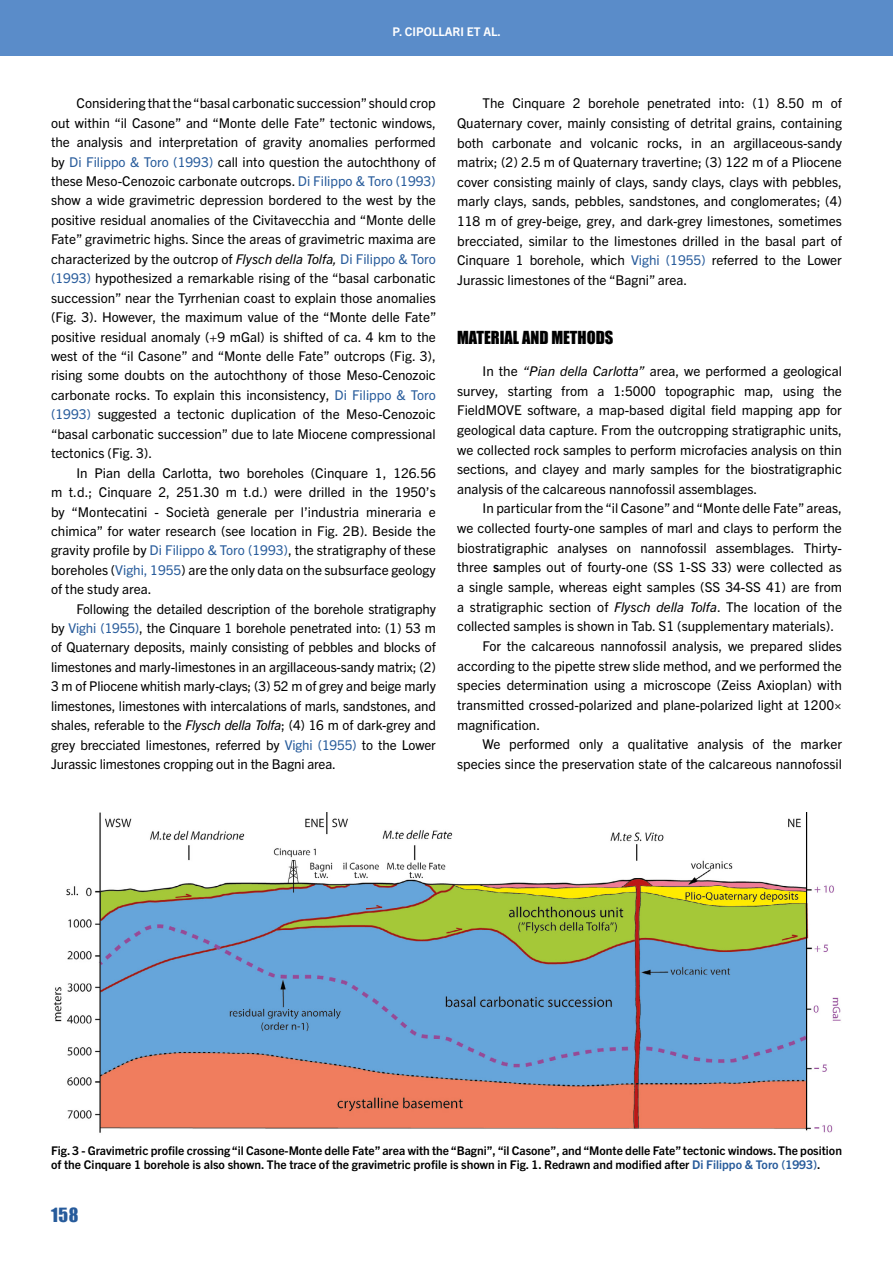
<style>
.page{position:relative;width:893px;height:1263px;background:#fff}
.page>*{position:absolute;margin:0;border:0;box-sizing:border-box;transform-origin:0 0}
.t1{font:18px "Impact";color:#275b9b}
.t2{font:16.5px "Impact";color:#000}
.t3{font:13.5px/19.5px "Trade Gothic Next LT Pro";color:#000;text-align:justify}
.t4{font:700 12px/14.2px "Trade Gothic Next LT Pro";color:#000}
.t5{font:700 12px "Trade Gothic Next LT Pro";color:#fff}
.s1{color:#275b9b}
.s2{font-style:italic}
.s3{font-weight:700}
</style>
<div class="page">
<div style="left:0;top:0;width:893px;height:55px;background:#5a8cc9"></div>
<img style="left:53px;top:812px;width:788px;height:321px">
<p class="t5" style="left:392px;top:23px;width:110px">P. CIPOLLARI ET AL.</p>
<p class="t3" style="left:51px;top:93px;width:387px;text-indent:26px">Considering that the “basal carbonatic succession” should crop out within “il Casone” and “Monte delle Fate” tectonic windows, the analysis and interpretation of gravity anomalies performed by <span class="s1">Di Filippo &amp; Toro (1993)</span> call into question the autochthony of these Meso-Cenozoic carbonate outcrops. <span class="s1">Di Filippo &amp; Toro (1993) </span>show a wide gravimetric depression bordered to the west by the positive residual anomalies of the Civitavecchia and “Monte delle Fate” gravimetric highs. Since the areas of gravimetric maxima are characterized by the outcrop of <span class="s2">Flysch della Tolfa,</span> <span class="s1">Di Filippo &amp; Toro (1993)</span> hypothesized a remarkable rising of the “basal carbonatic succession” near the Tyrrhenian coast to explain those anomalies (Fig. 3). However, the maximum value of the “Monte delle Fate” positive residual anomaly (+9 mGal) is shifted of ca. 4 km to the west of the “il Casone” and “Monte delle Fate” outcrops (Fig. 3), rising some doubts on the autochthony of those Meso-Cenozoic carbonate rocks. To explain this inconsistency, <span class="s1">Di Filippo &amp; Toro (1993)</span> suggested a tectonic duplication of the Meso-Cenozoic “basal carbonatic succession” due to late Miocene compressional tectonics (Fig. 3).</p>
<p class="t3" style="left:51px;top:462px;width:386px;text-indent:26px">In Pian della Carlotta, two boreholes (Cinquare 1, 126.56 m t.d.; Cinquare 2, 251.30 m t.d.) were drilled in the 1950’s by “Montecatini - Società generale per l’industria mineraria e chimica” for water research (see location in Fig. 2B). Beside the gravity profile by <span class="s1">Di Filippo &amp; Toro (1993)</span>, the stratigraphy of these boreholes (<span class="s1">Vighi, 1955</span>) are the only data on the subsurface geology of the study area.</p>
<p class="t3" style="left:51px;top:598px;width:386px;text-indent:26px">Following the detailed description of the borehole stratigraphy by <span class="s1">Vighi (1955)</span>, the Cinquare 1 borehole penetrated into: (1) 53 m of Quaternary deposits, mainly consisting of pebbles and blocks of limestones and marly-limestones in an argillaceous-sandy matrix; (2)<br>3 m of Pliocene whitish marly-clays; (3) 52 m of grey and beige marly limestones, limestones with intercalations of marls, sandstones, and shales, referable to the <span class="s2">Flysch della Tolfa</span>; (4) 16 m of dark-grey and grey brecciated limestones, referred by <span class="s1">Vighi (1955)</span> to the Lower Jurassic limestones cropping out in the Bagni area.</p>
<p class="t3" style="left:457px;top:93px;width:386px;text-indent:26px">The Cinquare 2 borehole penetrated into: (1) 8.50 m of Quaternary cover, mainly consisting of detrital grains, containing both carbonate and volcanic rocks, in an argillaceous-sandy matrix; (2) 2.5 m of Quaternary travertine; (3) 122 m of a Pliocene cover consisting mainly of clays, sandy clays, clays with pebbles, marly clays, sands, pebbles, sandstones, and conglomerates; (4)<br>118 m of grey-beige, grey, and dark-grey limestones, sometimes brecciated, similar to the limestones drilled in the basal part of Cinquare 1 borehole, which <span class="s1">Vighi (1955)</span> referred to the Lower Jurassic limestones of the “Bagni” area.</p>
<p class="t2" style="left:457px;top:324px;width:158px">MATERIAL AND METHODS</p>
<p class="t3" style="left:457px;top:360px;width:386px;text-indent:26px">In the <span class="s2">“Pian della Carlotta”</span> area, we performed a geological survey, starting from a 1:5000 topographic map, using the FieldMOVE software, a map-based digital field mapping app for geological data capture. From the outcropping stratigraphic units, we collected rock samples to perform microfacies analysis on thin sections, and clayey and marly samples for the biostratigraphic analysis of the calcareous nannofossil assemblages.</p>
<p class="t3" style="left:483px;top:498px;width:361px">In particular from the “il Casone” and “Monte delle Fate” areas,</p>
<p class="t3" style="left:457px;top:518px;width:386px">we collected fourty-one samples of marl and clays to perform the</p>
<p class="t3" style="left:457px;top:537px;width:386px">biostratigraphic analyses on nannofossil assemblages. Thirty-</p>
<p class="t3" style="left:457px;top:557px;width:386px">three <span class="s3">s</span>amples out of fourty-one (SS 1-SS 33) were collected as</p>
<p class="t3" style="left:457px;top:576px;width:386px">a single sample, whereas eight samples (SS 34-SS 41) are from</p>
<p class="t3" style="left:457px;top:596px;width:386px">a stratigraphic section of <span class="s2">Flysch della Tolfa</span>. The location of the</p>
<p class="t3" style="left:457px;top:616px;width:378px">collected samples is shown in Tab. S1 (supplementary materials).</p>
<p class="t3" style="left:483px;top:635px;width:361px">For the calcareous nannofossil analysis, we prepared slides</p>
<p class="t3" style="left:457px;top:655px;width:386px">according to the pipette strew slide method, and we performed the</p>
<p class="t3" style="left:457px;top:675px;width:386px">species determination using a microscope (Zeiss Axioplan) with</p>
<p class="t3" style="left:457px;top:694px;width:386px">transmitted crossed-polarized and plane-polarized light at 1200×</p>
<p class="t3" style="left:457px;top:714px;width:85px">magnification.</p>
<p class="t3" style="left:483px;top:734px;width:361px">We performed only a qualitative analysis of the marker</p>
<p class="t3" style="left:457px;top:753px;width:386px">species since the preservation state of the calcareous nannofossil</p>
<p class="t4" style="left:51px;top:1143px;width:792px">Fig. 3 - Gravimetric profile crossing “il Casone-Monte delle Fate” area with the “Bagni”, “il Casone”, and “Monte delle Fate” tectonic windows. The position of the Cinquare 1 borehole is also shown. The trace of the gravimetric profile is shown in Fig. 1. Redrawn and modified after <span class="s1">Di Filippo &amp; Toro (1993)</span>.</p>
<h1 class="t1" style="left:51px;top:1201px;width:29px">158</h1>
</div>
